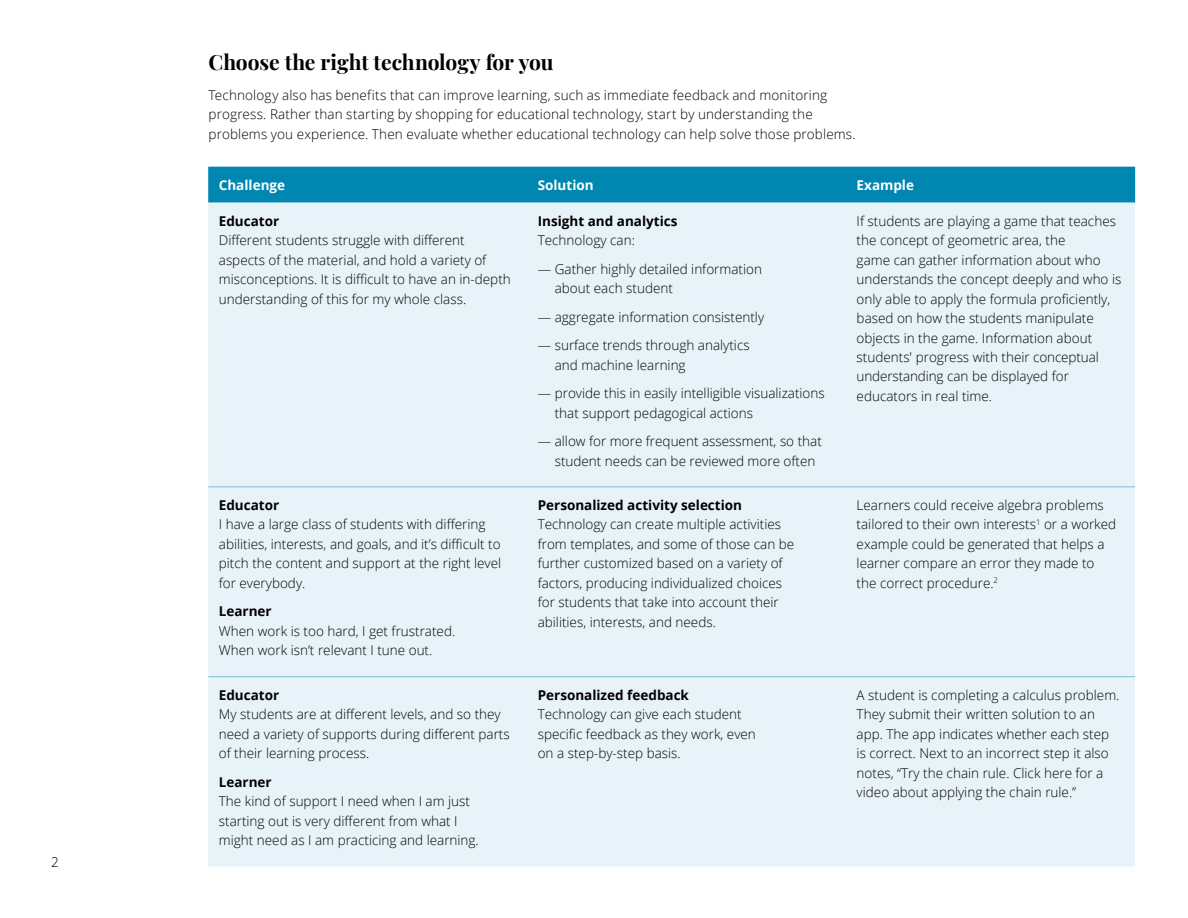
<style>
.page{position:relative;width:1188px;height:918px;background:#fff}
.page>*{position:absolute;margin:0;border:0;box-sizing:border-box;transform-origin:0 0}
.t1{font:700 21px "Playfair Display";letter-spacing:-.005em;color:#000}
.t2{font:300 13.5px/19.5px "Open Sans";color:#000}
.t3{font:700 13.5px "Open Sans";color:#000}
.t4{font:700 13.5px "Open Sans";color:#fff}
</style>
<div class="page">
<div style="left:208px;top:167px;width:927px;height:35px;background:#0087b1"></div>
<div style="left:208px;top:203px;width:927px;height:664px;background:#e8f3f9"></div>
<hr style="left:208px;top:202px;width:319px;height:1px;background:#7ec0d9">
<hr style="left:527px;top:202px;width:319px;height:1px;background:#7ec0d9">
<hr style="left:846px;top:202px;width:289px;height:1px;background:#7ec0d9">
<hr style="left:208px;top:487px;width:319px;height:1px;background:#7ec0d9">
<hr style="left:527px;top:487px;width:319px;height:1px;background:#7ec0d9">
<hr style="left:846px;top:487px;width:289px;height:1px;background:#7ec0d9">
<hr style="left:208px;top:676px;width:319px;height:1px;background:#7ec0d9">
<hr style="left:527px;top:676px;width:319px;height:1px;background:#7ec0d9">
<hr style="left:846px;top:676px;width:289px;height:1px;background:#7ec0d9">
<p class="t2" style="left:51px;top:852px;width:9px">2</p>
<h1 class="t1" style="left:209px;top:46px;width:346px">Choose the right technology for you</h1>
<p class="t2" style="left:209px;top:85px;width:649px">Technology also has benefits that can improve learning, such as immediate feedback and monitoring progress. Rather than starting by shopping for educational technology, start by understanding the problems you experience. Then evaluate whether educational technology can help solve those problems.</p>
<p class="t4" style="left:219px;top:175px;width:68px">Challenge</p>
<p class="t4" style="left:538px;top:175px;width:57px">Solution</p>
<p class="t4" style="left:857px;top:175px;width:59px">Example</p>
<p class="t3" style="left:219px;top:211px;width:62px">Educator</p>
<p class="t2" style="left:219px;top:230px;width:293px">Different students struggle with different aspects of the material, and hold a variety of misconceptions. It is difficult to have an in-depth understanding of this for my whole class.</p>
<p class="t2" style="left:857px;top:211px;width:266px">If students are playing a game that teaches the concept of geometric area, the<br>game can gather information about who understands the concept deeply and who is only able to apply the formula proficiently, based on how the students manipulate objects in the game. Information about students' progress with their conceptual understanding can be displayed for educators in real time.</p>
<p class="t3" style="left:538px;top:211px;width:141px">Insight and analytics</p>
<p class="t2" style="left:538px;top:230px;width:99px">Technology can:</p>
<p class="t2" style="left:555px;top:259px;width:209px;text-indent:-17px">— Gather highly detailed information about each student</p>
<p class="t2" style="left:538px;top:307px;width:228px">— aggregate information consistently</p>
<p class="t2" style="left:555px;top:335px;width:196px;text-indent:-17px">— surface trends through analytics and machine learning</p>
<p class="t2" style="left:555px;top:383px;width:272px;text-indent:-17px">— provide this in easily intelligible visualizations that support pedagogical actions</p>
<p class="t2" style="left:555px;top:431px;width:269px;text-indent:-17px">— allow for more frequent assessment, so that student needs can be reviewed more often</p>
<p class="t3" style="left:219px;top:495px;width:62px">Educator</p>
<p class="t2" style="left:219px;top:514px;width:284px">I have a large class of students with differing abilities, interests, and goals, and it’s difficult to pitch the content and support at the right level for everybody.</p>
<p class="t3" style="left:219px;top:602px;width:54px">Learner</p>
<p class="t2" style="left:219px;top:621px;width:238px">When work is too hard, I get frustrated.<br>When work isn’t relevant I tune out.</p>
<p class="t3" style="left:219px;top:685px;width:62px">Educator</p>
<p class="t2" style="left:219px;top:704px;width:292px">My students are at different levels, and so they need a variety of supports during different parts of their learning process.</p>
<p class="t3" style="left:219px;top:772px;width:54px">Learner</p>
<p class="t2" style="left:219px;top:791px;width:262px">The kind of support I need when I am just starting out is very different from what I might need as I am practicing and learning.</p>
<p class="t3" style="left:538px;top:495px;width:206px">Personalized activity selection</p>
<p class="t2" style="left:538px;top:514px;width:258px">Technology can create multiple activities from templates, and some of those can be further customized based on a variety of factors, producing individualized choices for students that take into account their abilities, interests, and needs.</p>
<p class="t3" style="left:538px;top:685px;width:153px">Personalized feedback</p>
<p class="t2" style="left:538px;top:704px;width:220px">Technology can give each student specific feedback as they work, even on a step-by-step basis.</p>
<p class="t2" style="left:857px;top:495px;width:261px">Learners could receive algebra problems tailored to their own interests<sup>1</sup> or a worked example could be generated that helps a learner compare an error they made to the correct procedure.<sup>2</sup></p>
<p class="t2" style="left:857px;top:685px;width:264px">A student is completing a calculus problem.<br>They submit their written solution to an app. The app indicates whether each step is correct. Next to an incorrect step it also notes, “Try the chain rule. Click here for a video about applying the chain rule.”</p>
</div>
